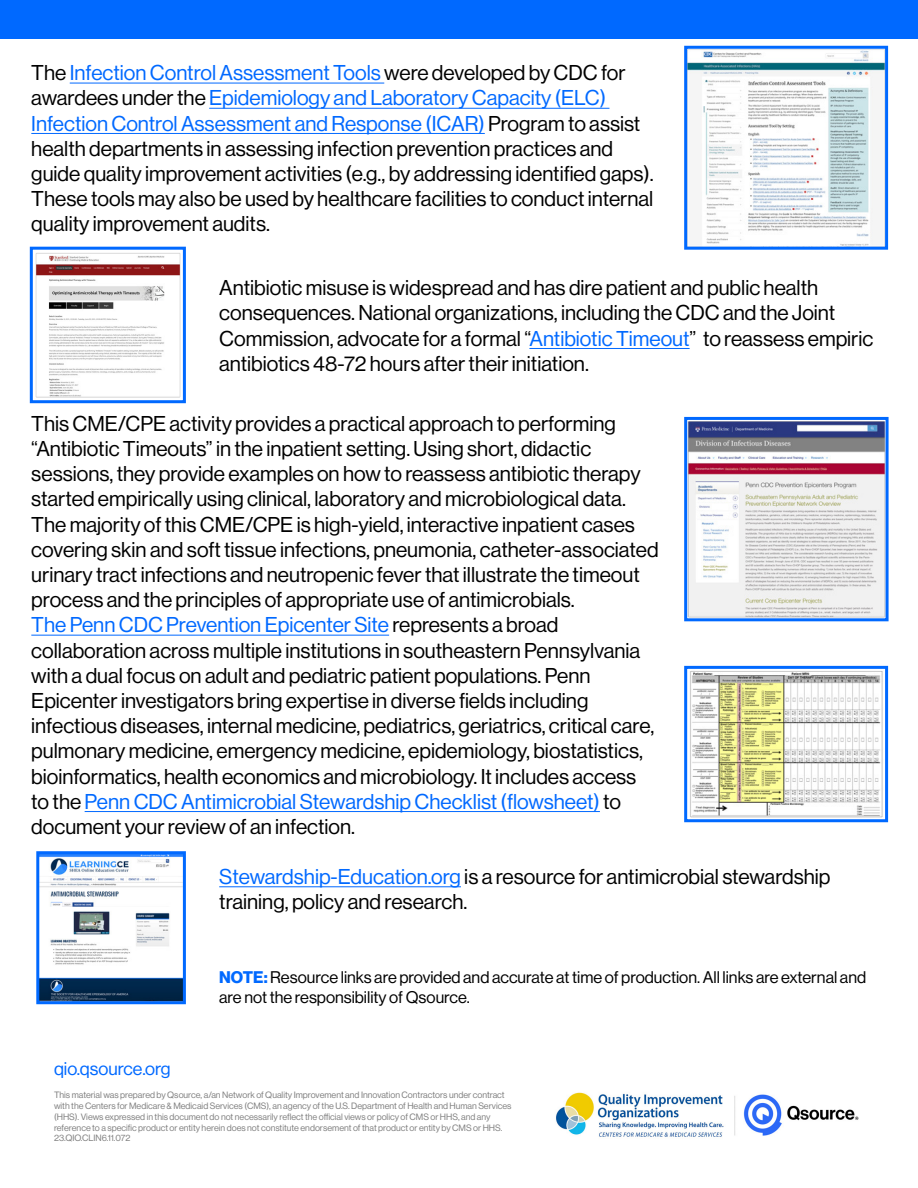
<style>
.page{position:relative;width:918px;height:1188px;background:#fff}
.page>*{position:absolute;margin:0;border:0;box-sizing:border-box;transform-origin:0 0}
.t1{font:21px/25.2px "N Haas Grotesk DS Pro 55 Rg";color:#000}
.t2{font:18px "N Haas Grotesk DS Pro 55 Rg";color:#0069ff}
.t3{font:16.5px/19.8px "N Haas Grotesk DS Pro 55 Rg";color:#000}
.t4{font:9px/10.8px "N Haas Grotesk DS Pro 55 Rg";color:#7f7f7f}
.s1{color:#0069ff}
.s2{font-family:"N Haas Grotesk DS Pro 75 Bd";color:#0069ff}
</style>
<div class="page">
<img style="left:556px;top:1092px;width:303px;height:45px">
<div style="left:0;top:0;width:918px;height:39px;background:#0069ff"></div>
<hr style="left:70px;top:83px;width:314px;height:1px;background:#0069ff">
<hr style="left:209px;top:108px;width:400px;height:1px;background:#0069ff">
<hr style="left:31px;top:133px;width:454px;height:1px;background:#0069ff">
<hr style="left:529px;top:348px;width:161px;height:1px;background:#0069ff">
<hr style="left:31px;top:635px;width:358px;height:1px;background:#0069ff">
<hr style="left:85px;top:811px;width:515px;height:1px;background:#0069ff">
<hr style="left:219px;top:887px;width:242px;height:1px;background:#0069ff">
<img style="left:688px;top:50px;width:196px;height:196px">
<div style="left:684px;top:46px;width:204px;height:204px;border:3px solid #0069ff"></div>
<img style="left:35px;top:253px;width:146px;height:145px">
<div style="left:30px;top:247px;width:156px;height:156px;border:3px solid #0069ff"></div>
<img style="left:688px;top:421px;width:197px;height:196px">
<div style="left:684px;top:417px;width:205px;height:204px;border:3px solid #0069ff"></div>
<img style="left:690px;top:671px;width:193px;height:147px">
<div style="left:684px;top:666px;width:204px;height:156px;border:3px solid #0069ff"></div>
<img style="left:40px;top:855px;width:142px;height:145px">
<div style="left:36px;top:851px;width:150px;height:153px;border:3px solid #0069ff"></div>
<p class="t1" style="left:31px;top:60px;width:624px">The <span class="s1">Infection Control Assessment Tools</span> were developed by CDC for awardees under the <span class="s1">Epidemiology and Laboratory Capacity (ELC)<br>Infection Control Assessment and Response (ICAR)</span> Program to assist health departments in assessing infection prevention practices and guide quality improvement activities (e.g., by addressing identifed gaps).<br>These tools may also be used by healthcare facilities to conduct internal quality improvement audits.</p>
<p class="t1" style="left:219px;top:275px;width:656px">Antibiotic misuse is widespread and has dire patient and public health consequences. National organizations, including the CDC and the Joint Commission, advocate for a formal “<span class="s1">Antibiotic Timeout</span>” to reassess empiric antibiotics 48-72 hours after their initiation.</p>
<p class="t1" style="left:31px;top:411px;width:629px">This CME/CPE activity provides a practical approach to performing “Antibiotic Timeouts” in the inpatient setting. Using short, didactic sessions, they provide examples on how to reassess antibiotic therapy started empirically using clinical, laboratory and microbiological data.<br>The majority of this CME/CPE is high-yield, interactive inpatient cases covering skin and soft tissue infections, pneumonia, catheter-associated urinary tract infections and neutropenic fever that illustrate the timeout process and the principles of appropriate use of antimicrobials.<br><span class="s1">The Penn CDC Prevention Epicenter Site</span> represents a broad collaboration across multiple institutions in southeastern Pennsylvania with a dual focus on adult and pediatric patient populations. Penn Epicenter investigators bring expertise in diverse felds including infectious diseases, internal medicine, pediatrics, geriatrics, critical care, pulmonary medicine, emergency medicine, epidemiology, biostatistics, bioinformatics, health economics and microbiology. It includes access to the <span class="s1">Penn CDC Antimicrobial Stewardship Checklist (fowsheet)</span> to document your review of an infection.</p>
<p class="t1" style="left:219px;top:864px;width:613px"><span class="s1">Stewardship-Education.org</span> is a resource for antimicrobial stewardship training, policy and research.</p>
<p class="t2" style="left:54px;top:1058px;width:118px">qio.qsource.org</p>
<p class="t3" style="left:219px;top:967px;width:648px"><span class="s2">NOTE:</span> Resource links are provided and accurate at time of production. All links are external and are not the responsibility of Qsource.</p>
<p class="t4" style="left:54px;top:1090px;width:459px">This material was prepared by Qsource, a/an Network of Quality Improvement and Innovation Contractors under contract with the Centers for Medicare &amp; Medicaid Services (CMS), an agency of the U.S. Department of Health and Human Services (HHS). Views expressed in this document do not necessarily refect the ofcial views or policy of CMS or HHS, and any reference to a specifc product or entity herein does not constitute endorsement of that product or entity by CMS or HHS.<br>23.QIO.CLIN6.11.072</p>
</div>
